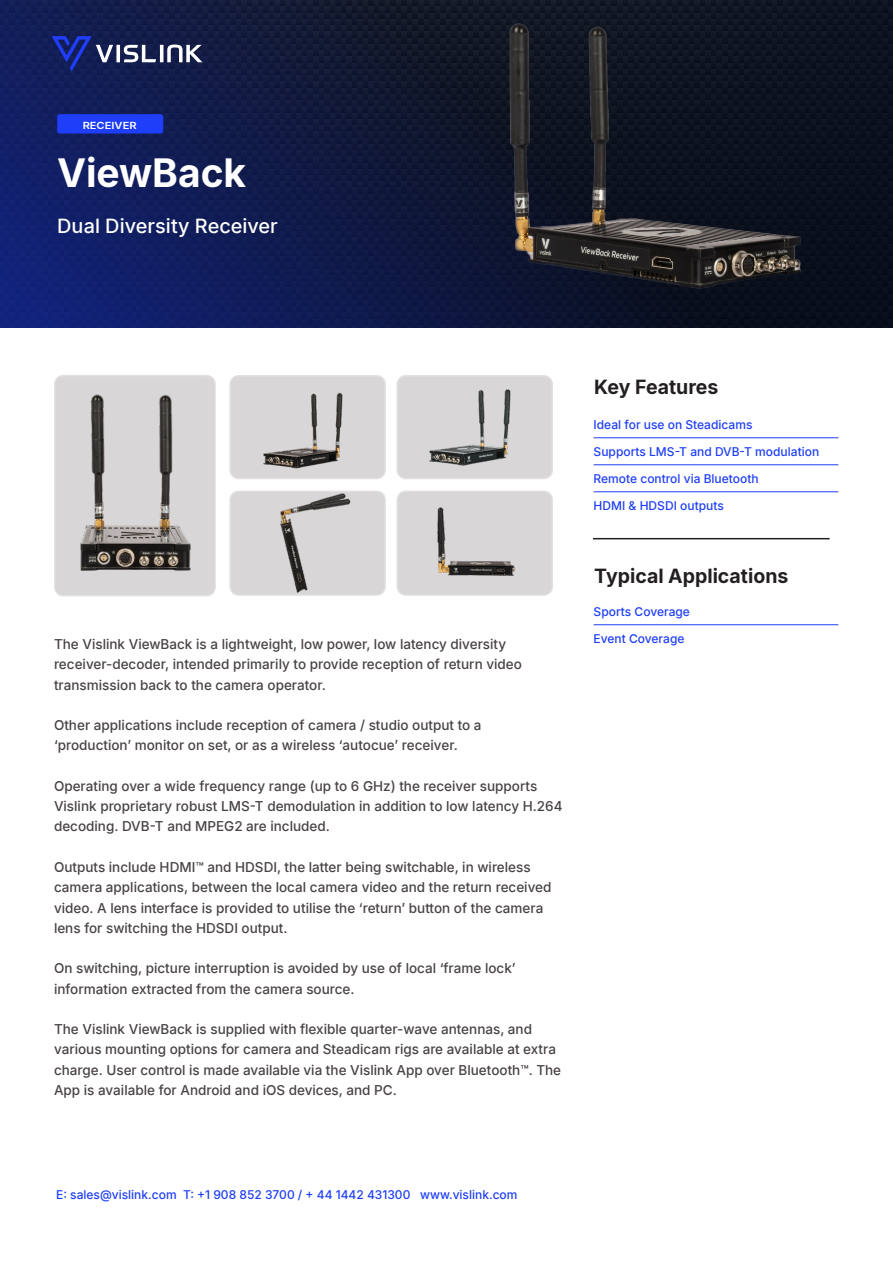
<style>
.page{position:relative;width:893px;height:1263px;background:#fff}
.page>*{position:absolute;margin:0;border:0;box-sizing:border-box;transform-origin:0 0}
.t1{font:700 39px "Inter";letter-spacing:-.005em;color:#fff}
.t2{font:700 19.5px "Inter";color:#231f20}
.t3{font:500 19.5px "Inter";color:#fff}
.t4{font:500 13.5px/20.2px "Inter";color:#484243}
.t5{font:500 12px "Inter";color:#1e3ef9}
.t6{font:600 9.75px "Inter";color:#fff;scale:1.14 1}
</style>
<div class="page">
<div style="left:55px;top:376px;width:160px;height:220px;background:#d8d6d7;border-radius:9px"></div>
<div style="left:54px;top:375px;width:162px;height:221px;border:2px solid #e2e0e1;border-radius:9px"></div>
<svg style="left:0;top:0;width:892px;height:327px;background:#111b4a"></svg>
<hr style="left:593px;top:538px;width:237px;height:1px;background:#231f20">
<hr style="left:594px;top:437px;width:244px;height:1px;background:#1e3ef9">
<hr style="left:594px;top:464px;width:244px;height:1px;background:#1e3ef9">
<hr style="left:594px;top:491px;width:244px;height:1px;background:#1e3ef9">
<hr style="left:594px;top:624px;width:244px;height:1px;background:#1e3ef9">
<div style="left:397px;top:376px;width:155px;height:103px;background:#d8d6d7;border-radius:9px"></div>
<div style="left:396px;top:375px;width:157px;height:104px;border:2px solid #e2e0e1;border-radius:9px"></div>
<div style="left:230px;top:376px;width:155px;height:103px;background:#d8d6d7;border-radius:9px"></div>
<div style="left:229px;top:375px;width:157px;height:104px;border:2px solid #e2e0e1;border-radius:9px"></div>
<div style="left:397px;top:491px;width:155px;height:104px;background:#d8d6d7;border-radius:9px"></div>
<div style="left:396px;top:490px;width:157px;height:106px;border:2px solid #e2e0e1;border-radius:9px"></div>
<div style="left:230px;top:491px;width:155px;height:104px;background:#d8d6d7;border-radius:9px"></div>
<div style="left:229px;top:490px;width:157px;height:106px;border:2px solid #e2e0e1;border-radius:9px"></div>
<img style="left:453px;top:0;width:384px;height:319px">
<img style="left:437px;top:507px;width:79px;height:69px">
<img style="left:80px;top:394px;width:111px;height:177px">
<img style="left:265px;top:490px;width:96px;height:106px">
<img style="left:421px;top:375px;width:98px;height:91px">
<img style="left:263px;top:392px;width:80px;height:77px">
<p class="t6" style="left:83px;top:118px;width:49px">RECEIVER</p>
<p class="t1" style="left:57px;top:143px;width:190px">ViewBack</p>
<p class="t3" style="left:57px;top:211px;width:222px">Dual Diversity Receiver</p>
<p class="t4" style="left:54px;top:634px;width:469px">The Vislink ViewBack is a lightweight, low power, low latency diversity receiver-decoder, intended primarily to provide reception of return video transmission back to the camera operator.</p>
<p class="t4" style="left:54px;top:715px;width:429px">Other applications include reception of camera / studio output to a ‘production’ monitor on set, or as a wireless ‘autocue’ receiver.</p>
<p class="t4" style="left:54px;top:775px;width:510px">Operating over a wide frequency range (up to 6 GHz) the receiver supports<br>Vislink proprietary robust LMS-T demodulation in addition to low latency H.264 decoding. DVB-T and MPEG2 are included.</p>
<p class="t4" style="left:54px;top:856px;width:499px">Outputs include HDMI™ and HDSDI, the latter being switchable, in wireless camera applications, between the local camera video and the return received video. A lens interface is provided to utilise the ‘return’ button of the camera lens for switching the HDSDI output.</p>
<p class="t4" style="left:54px;top:958px;width:463px">On switching, picture interruption is avoided by use of local ‘frame lock’ information extracted from the camera source.</p>
<p class="t4" style="left:54px;top:1018px;width:509px">The Vislink ViewBack is supplied with flexible quarter-wave antennas, and various mounting options for camera and Steadicam rigs are available at extra charge. User control is made available via the Vislink App over Bluetooth™. The App is available for Android and iOS devices, and PC.</p>
<p class="t2" style="left:594px;top:372px;width:126px">Key Features</p>
<p class="t5" style="left:594px;top:416px;width:160px">Ideal for use on Steadicams</p>
<p class="t5" style="left:594px;top:443px;width:227px">Supports LMS-T and DVB-T modulation</p>
<p class="t5" style="left:594px;top:470px;width:167px">Remote control via Bluetooth</p>
<p class="t5" style="left:594px;top:497px;width:132px">HDMI &amp; HDSDI outputs</p>
<p class="t2" style="left:594px;top:561px;width:196px">Typical Applications</p>
<p class="t5" style="left:594px;top:602px;width:98px">Sports Coverage</p>
<p class="t5" style="left:594px;top:629px;width:92px">Event Coverage</p>
<p class="t5" style="left:56px;top:1185px;width:463px">E: sales@vislink.com T: +1 908 852 3700 / + 44 1442 431300 www.vislink.com</p>
</div>
